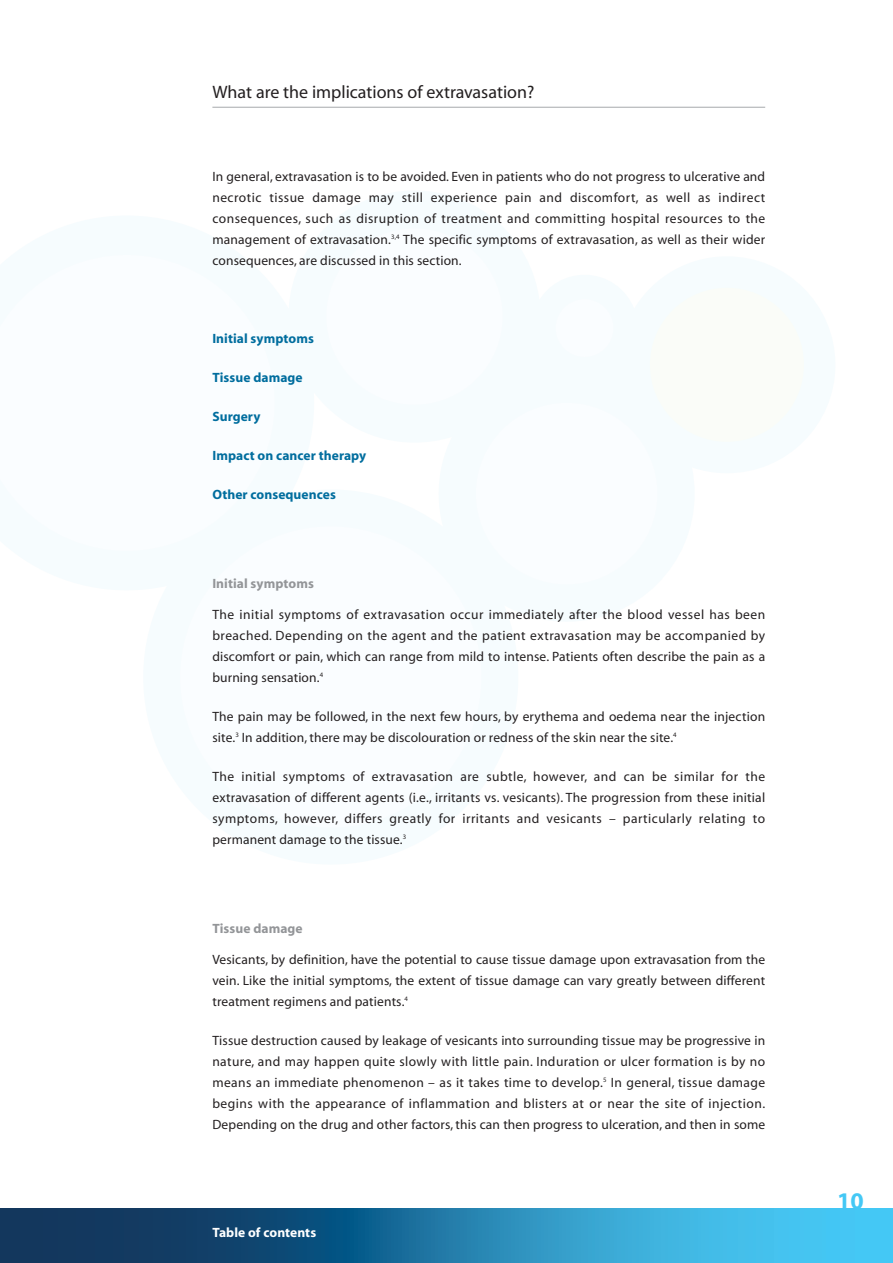
<style>
.page{position:relative;width:893px;height:1263px;background:#fff}
.page>*{position:absolute;margin:0;border:0;box-sizing:border-box;transform-origin:0 0}
.t1{font:700 24px "Myriad";color:#44c8f5}
.t2{font:18px "Myriad";color:#231f20}
.t3{font:13.5px/21px "Myriad";letter-spacing:.01em;color:#231f20;text-align:justify}
.t4{font:700 13.5px "Myriad";letter-spacing:.005em;color:#006d9e}
.t5{font:700 13.5px "Myriad";letter-spacing:.005em;color:#939598}
.t6{font:700 13.5px "Myriad";letter-spacing:.005em;color:#fff}
</style>
<div class="page">
<svg style="left:0;top:1208px;width:893px;height:55px;background:#267ba7"></svg>
<hr style="left:212px;top:107px;width:553px;height:1px;background:#a7a9ac">
<h2 class="t2" style="left:212px;top:86px;width:323px">What are the implications of extravasation?</h2>
<p class="t3" style="left:212px;top:167px;width:554px">In general, extravasation is to be avoided. Even in patients who do not progress to ulcerative and necrotic tissue damage may still experience pain and discomfort, as well as indirect consequences, such as disruption of treatment and committing hospital resources to the management of extravasation.<sup>3,4</sup> The specific symptoms of extravasation, as well as their wider consequences, are discussed in this section.</p>
<p class="t4" style="left:212px;top:333px;width:103px">Initial symptoms</p>
<p class="t4" style="left:212px;top:372px;width:92px">Tissue damage</p>
<p class="t4" style="left:212px;top:411px;width:50px">Surgery</p>
<p class="t4" style="left:212px;top:450px;width:155px">Impact on cancer therapy</p>
<p class="t4" style="left:212px;top:489px;width:125px">Other consequences</p>
<p class="t5" style="left:212px;top:578px;width:103px">Initial symptoms</p>
<p class="t3" style="left:212px;top:605px;width:554px">The initial symptoms of extravasation occur immediately after the blood vessel has been breached. Depending on the agent and the patient extravasation may be accompanied by discomfort or pain, which can range from mild to intense. Patients often describe the pain as a burning sensation.<sup>4</sup></p>
<p class="t3" style="left:212px;top:707px;width:554px">The pain may be followed, in the next few hours, by erythema and oedema near the injection site.<sup>3</sup> In addition, there may be discolouration or redness of the skin near the site.<sup>4</sup></p>
<p class="t3" style="left:212px;top:767px;width:554px">The initial symptoms of extravasation are subtle, however, and can be similar for the extravasation of different agents (i.e., irritants vs. vesicants). The progression from these initial symptoms, however, differs greatly for irritants and vesicants – particularly relating to permanent damage to the tissue.<sup>3</sup></p>
<p class="t5" style="left:212px;top:923px;width:92px">Tissue damage</p>
<p class="t3" style="left:212px;top:950px;width:554px">Vesicants, by definition, have the potential to cause tissue damage upon extravasation from the vein. Like the initial symptoms, the extent of tissue damage can vary greatly between different treatment regimens and patients.<sup>4</sup></p>
<p class="t3" style="left:212px;top:1031px;width:554px">Tissue destruction caused by leakage of vesicants into surrounding tissue may be progressive in nature, and may happen quite slowly with little pain. Induration or ulcer formation is by no means an immediate phenomenon – as it takes time to develop.<sup>5</sup> In general, tissue damage begins with the appearance of inflammation and blisters at or near the site of injection.<br>Depending on the drug and other factors, this can then progress to ulceration, and then in some</p>
<p class="t6" style="left:212px;top:1227px;width:105px">Table of contents</p>
<h1 class="t1" style="left:837px;top:1191px;width:28px">10</h1>
</div>
